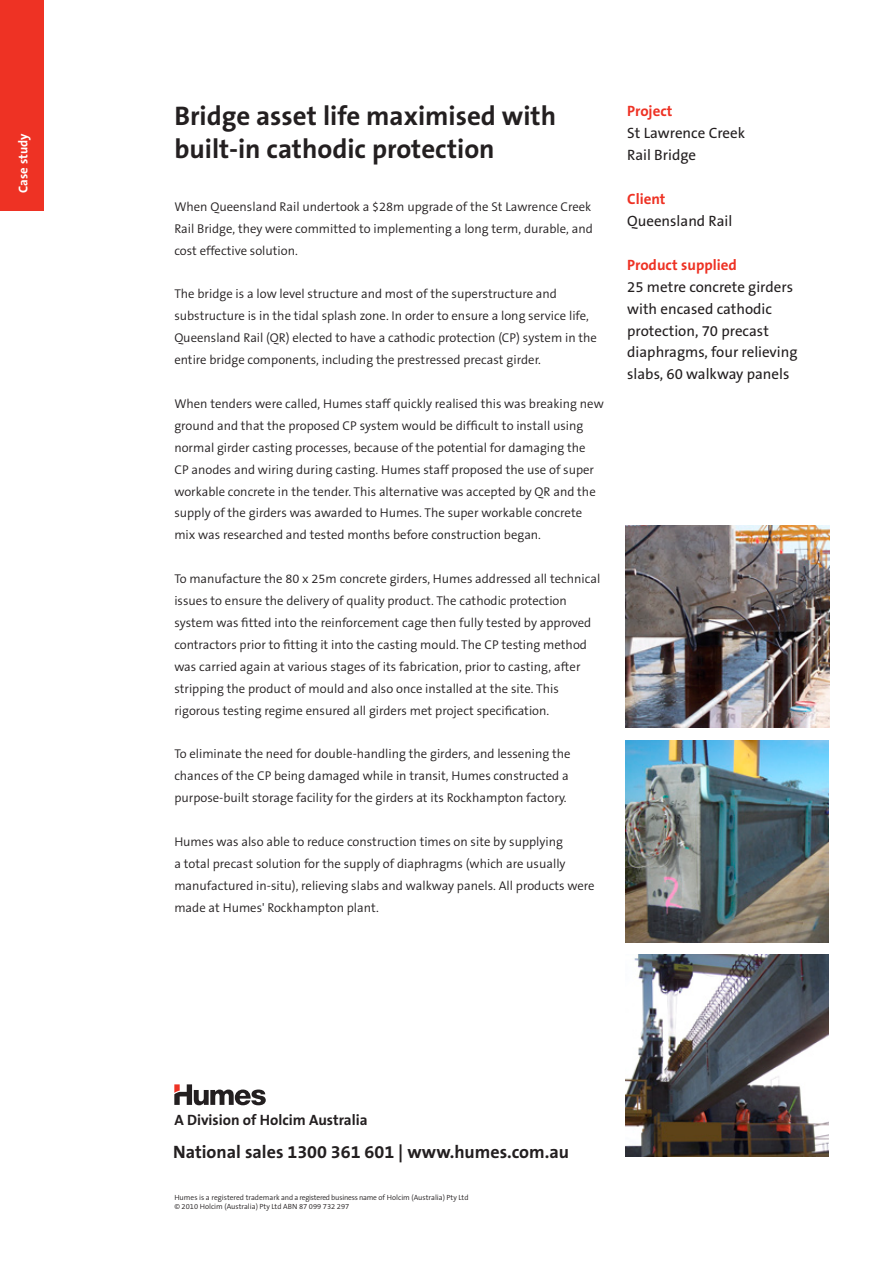
<style>
.page{position:relative;width:893px;height:1263px;background:#fff}
.page>*{position:absolute;margin:0;border:0;box-sizing:border-box;transform-origin:0 0}
.t1{font:700 27px/32.4px "The Sans B7";color:#231f20}
.t2{font:700 18px "The Sans B7";color:#231f20}
.t3{font:15px/21.9px "The Sans B5 Plain";color:#231f20}
.t4{font:700 15px "The Sans B7";color:#ee3224}
.t5{font:700 15px "The Sans B7";color:#231f20}
.t6{font:300 12.75px/21.9px "The Sans B4";color:#231f20}
.t7{font:700 12.75px "The Sans B7";color:#fff}
.t8{font:300 7.5px/9px "The Sans B4";color:#231f20}
</style>
<div class="page">
<img style="left:626px;top:954px;width:202px;height:203px">
<img style="left:625px;top:526px;width:204px;height:201px">
<img style="left:626px;top:740px;width:202px;height:203px">
<div style="left:0;top:0;width:44px;height:210px;background:#ee3224"></div>
<svg style="left:174px;top:1084px;width:92px;height:21px"></svg>
<p class="t7" style="left:16px;top:193px;width:61px;rotate:-90deg">Case study</p>
<h1 class="t1" style="left:174px;top:101px;width:383px">Bridge asset life maximised with built-in cathodic protection</h1>
<p class="t6" style="left:174px;top:196px;width:420px;text-align:justify">When Queensland Rail undertook a $28m upgrade of the St Lawrence Creek Rail Bridge, they were committed to implementing a long term, durable, and cost effective solution.</p>
<p class="t6" style="left:174px;top:284px;width:424px">The bridge is a low level structure and most of the superstructure and substructure is in the tidal splash zone. In order to ensure a long service life, Queensland Rail (QR) elected to have a cathodic protection (CP) system in the entire bridge components, including the prestressed precast girder.</p>
<p class="t6" style="left:174px;top:393px;width:431px">When tenders were called, Humes staff quickly realised this was breaking new ground and that the proposed CP system would be difficult to install using normal girder casting processes, because of the potential for damaging the<br>CP anodes and wiring during casting. Humes staff proposed the use of super workable concrete in the tender. This alternative was accepted by QR and the supply of the girders was awarded to Humes. The super workable concrete mix was researched and tested months before construction began.</p>
<p class="t6" style="left:174px;top:568px;width:427px">To manufacture the 80 x 25m concrete girders, Humes addressed all technical issues to ensure the delivery of quality product. The cathodic protection system was fitted into the reinforcement cage then fully tested by approved contractors prior to fitting it into the casting mould. The CP testing method was carried again at various stages of its fabrication, prior to casting, after stripping the product of mould and also once installed at the site. This rigorous testing regime ensured all girders met project specification.</p>
<p class="t6" style="left:174px;top:744px;width:398px">To eliminate the need for double-handling the girders, and lessening the chances of the CP being damaged while in transit, Humes constructed a purpose-built storage facility for the girders at its Rockhampton factory.</p>
<p class="t6" style="left:174px;top:831px;width:422px">Humes was also able to reduce construction times on site by supplying<br>a total precast solution for the supply of diaphragms (which are usually manufactured in-situ), relieving slabs and walkway panels. All products were made at Humes' Rockhampton plant.</p>
<p class="t4" style="left:627px;top:104px;width:47px">Project</p>
<p class="t3" style="left:627px;top:123px;width:119px">St Lawrence Creek<br>Rail Bridge</p>
<p class="t4" style="left:627px;top:191px;width:40px">Client</p>
<p class="t3" style="left:627px;top:211px;width:107px">Queensland Rail</p>
<p class="t4" style="left:627px;top:257px;width:111px">Product supplied</p>
<p class="t3" style="left:627px;top:276px;width:172px">25 metre concrete girders with encased cathodic protection, 70 precast diaphragms, four relieving slabs, 60 walkway panels</p>
<p class="t5" style="left:174px;top:1112px;width:195px">A Division of Holcim Australia</p>
<h2 class="t2" style="left:173px;top:1142px;width:397px">National sales 1300 361 601 | www.humes.com.au</h2>
<p class="t8" style="left:174px;top:1193px;width:296px">Humes is a registered trademark and a registered business name of Holcim (Australia) Pty Ltd © 2010 Holcim (Australia) Pty Ltd ABN 87 099 732 297</p>
</div>
